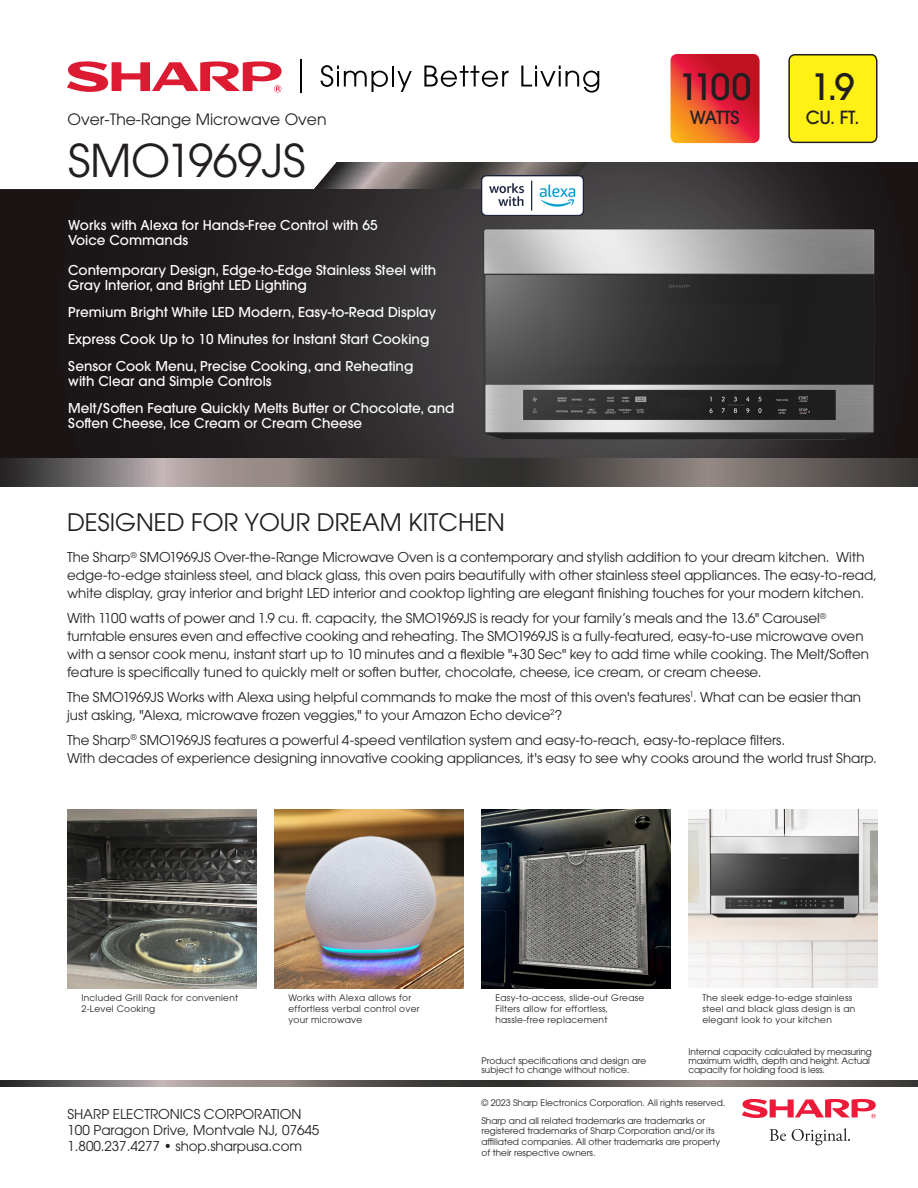
<style>
.page{position:relative;width:918px;height:1188px;background:#fff}
.page>*{position:absolute;margin:0;border:0;box-sizing:border-box;transform-origin:0 0}
.Model_Number{font:45px "ITC Avant Garde Std";letter-spacing:-.01em;color:#231f20}
.t1{font:500 36px "ITC Avant Garde Pro";color:#231f20}
.Headline{font:24px "ITC Avant Garde Std";color:#231f20}
.t2{font:500 18px "ITC Avant Garde Pro";letter-spacing:-.02em;color:#231f20}
.t3{font:15.6px "ITC Avant Garde Std";color:#231f20}
.overview_text{font:13.5px/18px "ITC Avant Garde Std";letter-spacing:-.005em;color:#231f20}
.Feature_Bullets{font:500 13.5px/15px "ITC Avant Garde Pro";color:#fff}
.Photo_Caption{font:9px/9px "ITC Avant Garde Std";color:#231f20}
.Photo_Caption-2{font:9px/10.8px "ITC Avant Garde Std";letter-spacing:.03em;color:#231f20}
</style>
<div class="page">
<svg style="left:0;top:162px;width:918px;height:297px;background:#262223"></svg>
<svg style="left:670px;top:54px;width:90px;height:89px;background:#e03e2f"></svg>
<div style="left:789px;top:55px;width:88px;height:87px;background:#fff116;border-radius:6px"></div>
<div style="left:788px;top:54px;width:90px;height:89px;border:2px solid #231f20;border-radius:6px"></div>
<svg style="left:0;top:1080px;width:918px;height:7px;background:#67615f"></svg>
<svg style="left:321px;top:65px;width:67px;height:27px"></svg>
<hr style="left:392px;top:66px;width:2px;height:21px;background:#050504">
<svg style="left:397px;top:71px;width:15px;height:21px"></svg>
<svg style="left:424px;top:66px;width:85px;height:21px"></svg>
<svg style="left:521px;top:66px;width:78px;height:27px"></svg>
<svg style="left:67px;top:61px;width:215px;height:32px"></svg>
<svg style="left:301px;top:60px;width:1px;height:33px"></svg>
<svg style="left:770px;top:1129px;width:16px;height:12px"></svg>
<svg style="left:792px;top:1128px;width:58px;height:17px"></svg>
<svg style="left:742px;top:1099px;width:134px;height:19px"></svg>
<svg style="left:0;top:459px;width:918px;height:27px;background:#6b6463"></svg>
<svg style="left:0;top:162px;width:588px;height:27px"></svg>
<img style="left:274px;top:810px;width:190px;height:179px">
<img style="left:482px;top:810px;width:188px;height:179px">
<img style="left:68px;top:810px;width:188px;height:179px">
<img style="left:688px;top:810px;width:190px;height:178px">
<img style="left:482px;top:176px;width:101px;height:3px">
<img style="left:464px;top:179px;width:454px;height:292px">
<p class="t3" style="left:68px;top:110px;width:261px">Over-The-Range Microwave Oven</p>
<p class="Model_Number" style="left:68px;top:132px;width:239px">SMO1969JS</p>
<p class="Feature_Bullets" style="left:68px;top:218px;width:311px">Works with Alexa for Hands-Free Control with 65<br>Voice Commands</p>
<p class="Feature_Bullets" style="left:68px;top:263px;width:370px">Contemporary Design, Edge-to-Edge Stainless Steel with<br>Gray Interior, and Bright LED Lighting</p>
<p class="Feature_Bullets" style="left:68px;top:304px;width:370px">Premium Bright White LED Modern, Easy-to-Read Display</p>
<p class="Feature_Bullets" style="left:68px;top:331px;width:363px">Express Cook Up to 10 Minutes for Instant Start Cooking</p>
<p class="Feature_Bullets" style="left:68px;top:358px;width:347px">Sensor Cook Menu, Precise Cooking, and Reheating with Clear and Simple Controls</p>
<p class="Feature_Bullets" style="left:68px;top:400px;width:388px">Melt/Soften Feature Quickly Melts Butter or Chocolate, and<br>Soften Cheese, Ice Cream or Cream Cheese</p>
<p class="t1" style="left:678px;top:64px;width:75px">1100</p>
<p class="t2" style="left:690px;top:106px;width:51px">WATTS</p>
<p class="t1" style="left:810px;top:64px;width:46px">1.9</p>
<p class="t2" style="left:806px;top:106px;width:55px">CU. FT.</p>
<p class="Headline" style="left:67px;top:507px;width:439px">DESIGNED FOR YOUR DREAM KITCHEN</p>
<p class="overview_text" style="left:67px;top:548px;width:812px">The Sharp<sup>®</sup> SMO1969JS Over-the-Range Microwave Oven is a contemporary and stylish addition to your dream kitchen. With edge-to-edge stainless steel, and black glass, this oven pairs beautifully with other stainless steel appliances. The easy-to-read, white display, gray interior and bright LED interior and cooktop lighting are elegant finishing touches for your modern kitchen.</p>
<p class="overview_text" style="left:67px;top:609px;width:804px">With 1100 watts of power and 1.9 cu. ft. capacity, the SMO1969JS is ready for your family’s meals and the 13.6" Carousel<sup>® </sup>turntable ensures even and effective cooking and reheating. The SMO1969JS is a fully-featured, easy-to-use microwave oven with a sensor cook menu, instant start up to 10 minutes and a flexible "+30 Sec" key to add time while cooking. The Melt/Soften feature is specifically tuned to quickly melt or soften butter, chocolate, cheese, ice cream, or cream cheese.</p>
<p class="overview_text" style="left:67px;top:688px;width:796px">The SMO1969JS Works with Alexa using helpful commands to make the most of this oven's features<sup>1</sup>. What can be easier than just asking, "Alexa, microwave frozen veggies," to your Amazon Echo device<sup>2</sup>?</p>
<p class="overview_text" style="left:67px;top:730px;width:812px">The Sharp<sup>®</sup> SMO1969JS features a powerful 4-speed ventilation system and easy-to-reach, easy-to-replace filters.<br>With decades of experience designing innovative cooking appliances, it's easy to see why cooks around the world trust Sharp.</p>
<p class="Photo_Caption-2" style="left:81px;top:992px;width:158px">Included Grill Rack for convenient<br>2-Level Cooking</p>
<p class="Photo_Caption-2" style="left:495px;top:992px;width:151px">Easy-to-access, slide-out Grease<br>Filters allow for effortless, hassle-free replacement</p>
<p class="Photo_Caption-2" style="left:288px;top:992px;width:133px">Works with Alexa allows for effortless verbal control over your microwave</p>
<p class="Photo_Caption-2" style="left:702px;top:992px;width:154px">The sleek edge-to-edge stainless steel and black glass design is an elegant look to your kitchen</p>
<p class="Photo_Caption" style="left:482px;top:1056px;width:166px">Product specifications and design are subject to change without notice.</p>
<p class="Photo_Caption" style="left:688px;top:1047px;width:185px">Internal capacity calculated by measuring maximum width, depth and height. Actual capacity for holding food is less.</p>
<p class="overview_text" style="left:68px;top:1106px;width:253px;line-height:16.2px">SHARP ELECTRONICS CORPORATION<br>100 Paragon Drive, Montvale NJ, 07645<br>1.800.237.4277 • shop.sharpusa.com</p>
<p class="Photo_Caption" style="left:482px;top:1094px;width:245px;line-height:17.5px">© 2023 Sharp Electronics Corporation. All rights reserved.<br>Sharp and all related trademarks are trademarks or</p>
<p class="Photo_Caption" style="left:482px;top:1126px;width:240px;line-height:10.8px">registered trademarks of Sharp Corporation and/or its affiliated companies. All other trademarks are property of their respective owners.</p>
</div>
